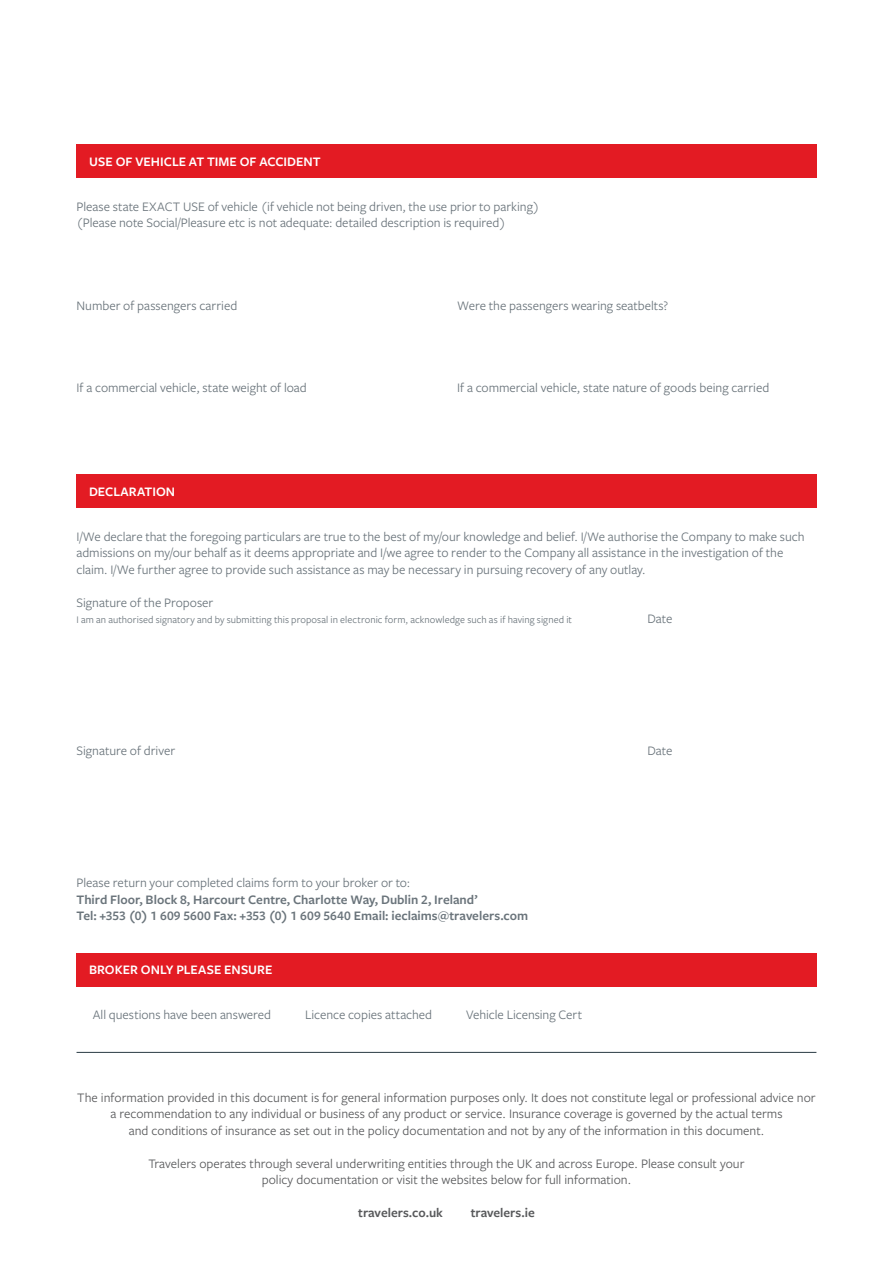
<style>
.page{position:relative;width:893px;height:1263px;background:#fff}
.page>*{position:absolute;margin:0;border:0;box-sizing:border-box;transform-origin:0 0}
.t1{font:13.5px/16.5px "Freight Sans Pro";color:#6a747b}
.t2{font:13.5px/16.5px "Freight Sans Pro";color:#58595b;text-align:center}
.t3{font:600 13.5px/16.5px "Freight Sans Pro";color:#6a747b}
.t4{font:600 13.5px "Freight Sans Pro";letter-spacing:.005em;color:#fff}
.t5{font:600 13.5px "Freight Sans Pro";color:#58595b}
.t6{font:10.5px "Freight Sans Pro";letter-spacing:.005em;color:#6a747b}
</style>
<div class="page">
<div style="left:76px;top:475px;width:740px;height:33px;background:#e31b23"></div>
<div style="left:76px;top:953px;width:740px;height:33px;background:#e31b23"></div>
<hr style="left:77px;top:1052px;width:739px;height:1px;background:#2a3b44">
<div style="left:77px;top:145px;width:740px;height:33px;background:#e31b23"></div>
<p class="t4" style="left:89px;top:152px;width:233px">USE OF VEHICLE AT TIME OF ACCIDENT</p>
<p class="t1" style="left:77px;top:197px;width:465px">Please state EXACT USE of vehicle (if vehicle not being driven, the use prior to parking) (Please note Social/Pleasure etc is not adequate: detailed description is required)</p>
<p class="t1" style="left:77px;top:296px;width:162px">Number of passengers carried</p>
<p class="t1" style="left:77px;top:379px;width:232px">If a commercial vehicle, state weight of load</p>
<p class="t4" style="left:89px;top:482px;width:88px">DECLARATION</p>
<p class="t1" style="left:457px;top:296px;width:212px">Were the passengers wearing seatbelts?</p>
<p class="t1" style="left:457px;top:379px;width:314px">If a commercial vehicle, state nature of goods being carried</p>
<p class="t1" style="left:77px;top:527px;width:730px">I/We declare that the foregoing particulars are true to the best of my/our knowledge and belief. I/We authorise the Company to make such admissions on my/our behalf as it deems appropriate and I/we agree to render to the Company all assistance in the investigation of the claim. I/We further agree to provide such assistance as may be necessary in pursuing recovery of any outlay.</p>
<p class="t1" style="left:77px;top:593px;width:138px">Signature of the Proposer</p>
<p class="t6" style="left:77px;top:613px;width:497px">I am an authorised signatory and by submitting this proposal in electronic form, acknowledge such as if having signed it</p>
<p class="t1" style="left:77px;top:742px;width:100px">Signature of driver</p>
<p class="t1" style="left:77px;top:874px;width:335px">Please return your completed claims form to your broker or to:</p>
<p class="t3" style="left:77px;top:890px;width:453px">Third Floor, Block 8, Harcourt Centre, Charlotte Way, Dublin 2, Ireland’<br>Tel: +353 (0) 1 609 5600 Fax: +353 (0) 1 609 5640 Email: ieclaims@travelers.com</p>
<p class="t4" style="left:89px;top:961px;width:185px">BROKER ONLY PLEASE ENSURE</p>
<p class="t1" style="left:93px;top:1006px;width:180px">All questions have been answered</p>
<p class="t1" style="left:305px;top:1006px;width:129px">Licence copies attached</p>
<p class="t1" style="left:466px;top:1006px;width:118px">Vehicle Licensing Cert</p>
<p class="t1" style="left:647px;top:610px;width:26px">Date</p>
<p class="t1" style="left:647px;top:742px;width:26px">Date</p>
<p class="t2" style="left:77px;top:1088px;width:740px">The information provided in this document is for general information purposes only. It does not constitute legal or professional advice nor a recommendation to any individual or business of any product or service. Insurance coverage is governed by the actual terms<br>and conditions of insurance as set out in the policy documentation and not by any of the information in this document.</p>
<p class="t2" style="left:148px;top:1154px;width:598px">Travelers operates through several underwriting entities through the UK and across Europe. Please consult your policy documentation or visit the websites below for full information.</p>
<p class="t5" style="left:358px;top:1203px;width:86px">travelers.co.uk</p>
<p class="t5" style="left:471px;top:1203px;width:66px">travelers.ie</p>
</div>
